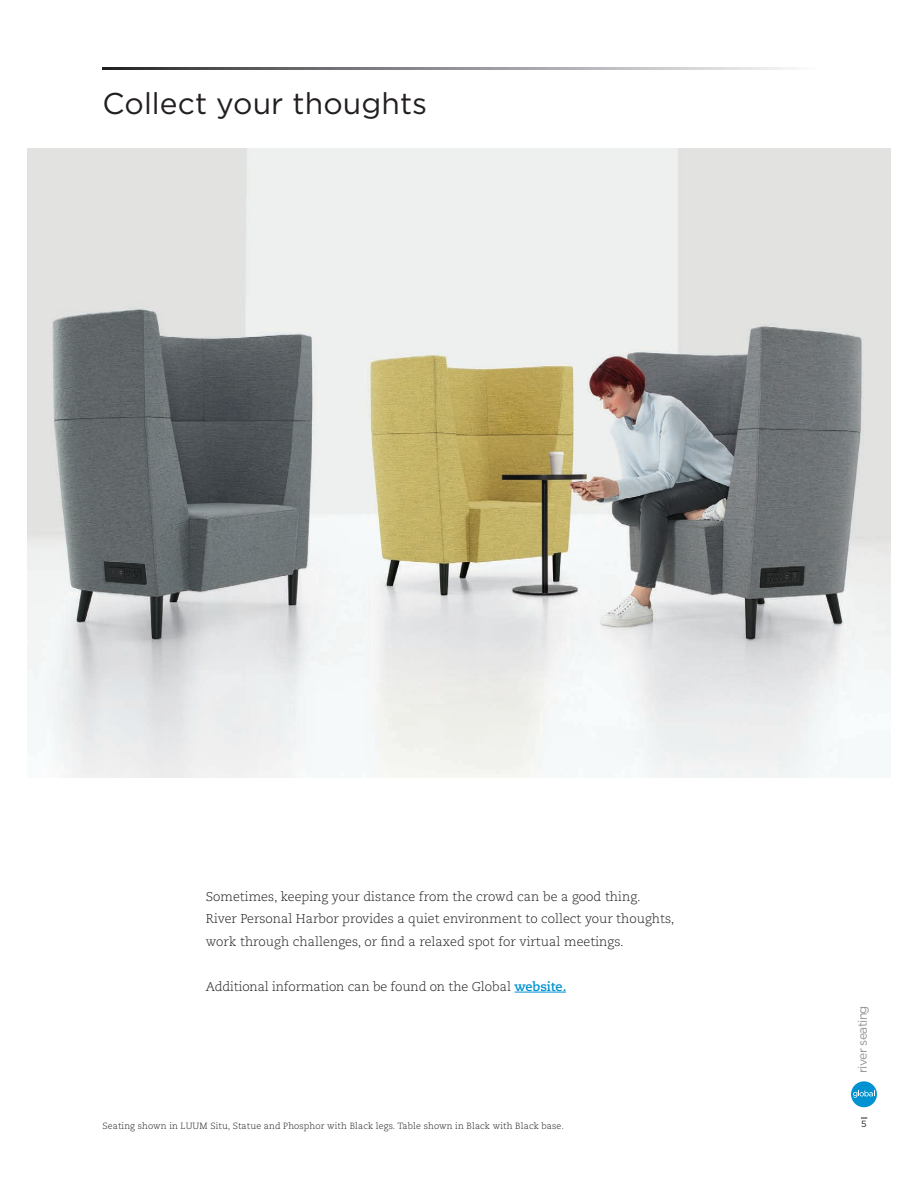
<style>
.page{position:relative;width:918px;height:1188px;background:#fff}
.page>*{position:absolute;margin:0;border:0;box-sizing:border-box;transform-origin:0 0}
.Intro_text_-_Gotham_Book{font:30px "Gotham";letter-spacing:.005em;color:#231f20}
.t1{font:300 12.75px/22.5px "Caecilia LT Std";color:#231f20}
.t2{font:12.3px "Gotham";letter-spacing:-.05em;color:#939598}
.Body_-_Caecillia_LT_Std_45_Light_-_8_5_1{font:300 9px "Caecilia LT Std";letter-spacing:.01em;color:#231f20}
.t3{font:9px "Gotham";color:#231f20}
.s1{font-weight:700;color:#0092d1}
</style>
<div class="page">
<div style="left:851px;top:1081px;width:26px;height:26px;background:#0092d1;border-radius:50%"></div>
<svg style="left:853px;top:1090px;width:22px;height:8px"></svg>
<img style="left:27px;top:148px;width:864px;height:630px">
<svg style="left:103px;top:68px;width:688px;height:1px"></svg>
<hr style="left:515px;top:992px;width:51px;height:1px;background:#0092d1">
<p class="Intro_text_-_Gotham_Book" style="left:103px;top:84px;width:326px">Collect your thoughts</p>
<p class="t1" style="left:206px;top:885px;width:470px">Sometimes, keeping your distance from the crowd can be a good thing.<br>River Personal Harbor provides a quiet environment to collect your thoughts, work through challenges, or find a relaxed spot for virtual meetings.</p>
<p class="t1" style="left:206px;top:975px;width:362px">Additional information can be found on the Global <span class="s1">website.</span></p>
<p class="Body_-_Caecillia_LT_Std_45_Light_-_8_5_1" style="left:103px;top:1120px;width:463px">Seating shown in LUUM Situ, Statue and Phosphor with Black legs. Table shown in Black with Black base.</p>
<p class="t2" style="left:854px;top:1073px;width:69px;rotate:-90deg">river seating</p>
<p class="t3" style="left:861px;top:1119px;width:7px">5</p>
</div>
